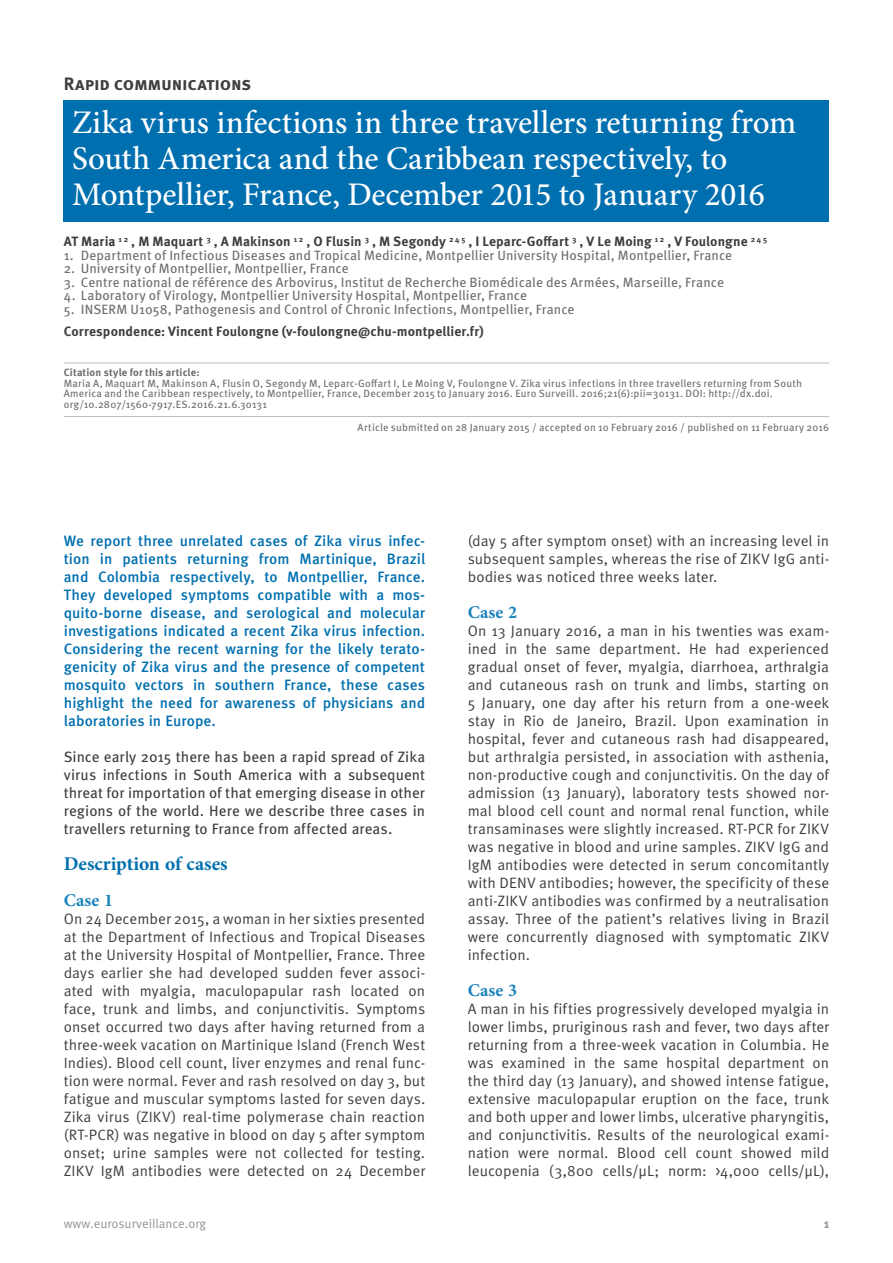
<style>
.page{position:relative;width:893px;height:1263px;background:#fff}
.page>*{position:absolute;margin:0;border:0;box-sizing:border-box;transform-origin:0 0}
.t1{font:500 33px/36px "Minion Pro";letter-spacing:-.005em;color:#fff}
.t2{font:700 19.5px "Minion Pro";color:#006faf}
.t3{font:700 18px "Meta Pro";letter-spacing:-.015em;color:#3e3e3f}
.t4{font:700 18px "Minion Pro";letter-spacing:.005em;color:#1a81bb}
.t5{font:15px/18px "Meta Pro";letter-spacing:.005em;color:#3e3e3f;text-align:justify}
.t6{font:500 15px/18px "Meta Pro";letter-spacing:.005em;color:#006faf;text-align:justify}
.t7{font:15px/18px "Meta Pro";color:#3e3e3f;text-align:justify}
.t8{font:13.5px "Meta Pro";letter-spacing:.01em;color:#6c6d70}
.t9{font:700 13.5px "Meta Pro";letter-spacing:.01em;color:#3e3e3f}
.t10{font:12.75px "Meta Pro";color:#939598}
.t11{font:700 12.75px "Meta Pro";color:#939598}
.t12{font:10.5px/10.5px "Meta Pro";letter-spacing:.015em;color:#6c6d70}
.t13{font:700 10.5px "Meta Pro";letter-spacing:.015em;color:#6c6d70}
</style>
<div class="page">
<hr style="left:64px;top:363px;width:765px;height:1px;background:#bcbdc0">
<hr style="left:64px;top:416px;width:765px;height:1px;background:#bcbdc0">
<div style="left:64px;top:100px;width:765px;height:122px;background:#006faf"></div>
<p class="t3" style="left:64px;top:72px;width:189px">Rapid communications</p>
<h1 class="t1" style="left:72px;top:104px;width:725px">Zika virus infections in three travellers returning from<br>South America and the Caribbean respectively, to<br>Montpellier, France, December 2015 to January 2016</h1>
<p class="t9" style="left:64px;top:233px;width:705px">AT Maria <sup>1</sup> <sup>2</sup> , M Maquart <sup>3</sup> , A Makinson <sup>1</sup> <sup>2</sup> , O Flusin <sup>3</sup> , M Segondy <sup>2</sup> <sup>4</sup> <sup>5</sup> , I Leparc-Goffart <sup>3</sup> , V Le Moing <sup>1</sup> <sup>2</sup> , V Foulongne <sup>2</sup> <sup>4</sup> <sup>5</sup></p>
<p class="t8" style="left:64px;top:247px;width:670px">1. Department of Infectious Diseases and Tropical Medicine, Montpellier University Hospital, Montpellier, France</p>
<p class="t8" style="left:64px;top:260px;width:286px">2. University of Montpellier, Montpellier, France</p>
<p class="t8" style="left:64px;top:274px;width:662px">3. Centre national de référence des Arbovirus, Institut de Recherche Biomédicale des Armées, Marseille, France</p>
<p class="t8" style="left:64px;top:287px;width:465px">4. Laboratory of Virology, Montpellier University Hospital, Montpellier, France</p>
<p class="t8" style="left:64px;top:301px;width:512px">5. INSERM U1058, Pathogenesis and Control of Chronic Infections, Montpellier, France</p>
<p class="t9" style="left:64px;top:323px;width:421px">Correspondence: Vincent Foulongne (v-foulongne@chu-montpellier.fr)</p>
<p class="t13" style="left:64px;top:366px;width:137px">Citation style for this article:</p>
<p class="t12" style="left:64px;top:378px;width:740px">Maria A, Maquart M, Makinson A, Flusin O, Segondy M, Leparc-Goffart I, Le Moing V, Foulongne V. Zika virus infections in three travellers returning from South<br>America and the Caribbean respectively, to Montpellier, France, December 2015 to January 2016. Euro Surveill. 2016;21(6):pii=30131. DOI: http://dx.doi. org/10.2807/1560-7917.ES.2016.21.6.30131</p>
<p class="t12" style="left:358px;top:422px;width:473px">Article submitted on 28 January 2015 / accepted on 10 February 2016 / published on 11 February 2016</p>
<p class="t6" style="left:64px;top:532px;width:363px">We report three unrelated cases of Zika virus infec&shy;tion in patients returning from Martinique, Brazil and Colombia respectively, to Montpellier, France.<br>They developed symptoms compatible with a mos&shy;quito-borne disease, and serological and molecular investigations indicated a recent Zika virus infection.<br>Considering the recent warning for the likely terato&shy;genicity of Zika virus and the presence of competent mosquito vectors in southern France, these cases highlight the need for awareness of physicians and laboratories in Europe.</p>
<p class="t7" style="left:64px;top:748px;width:363px">Since early 2015 there has been a rapid spread of Zika virus infections in South America with a subsequent threat for importation of that emerging disease in other regions of the world. Here we describe three cases in travellers returning to France from affected areas.</p>
<h2 class="t2" style="left:64px;top:850px;width:165px">Description of cases</h2>
<p class="t4" style="left:64px;top:887px;width:51px">Case 1</p>
<p class="t5" style="left:64px;top:910px;width:363px">On 24 December 2015, a woman in her sixties presented at the Department of Infectious and Tropical Diseases at the University Hospital of Montpellier, France. Three days earlier she had developed sudden fever associ&shy;ated with myalgia, maculopapular rash located on face, trunk and limbs, and conjunctivitis. Symptoms onset occurred two days after having returned from a three-week vacation on Martinique Island (French West Indies). Blood cell count, liver enzymes and renal func&shy;tion were normal. Fever and rash resolved on day 3, but fatigue and muscular symptoms lasted for seven days.<br>Zika virus (ZIKV) real-time polymerase chain reaction (RT-PCR) was negative in blood on day 5 after symptom onset; urine samples were not collected for testing.<br>ZIKV IgM antibodies were detected on 24 December</p>
<p class="t5" style="left:468px;top:532px;width:363px">(day 5 after symptom onset) with an increasing level in subsequent samples, whereas the rise of ZIKV IgG anti&shy;bodies was noticed three weeks later.</p>
<p class="t4" style="left:468px;top:599px;width:51px">Case 2</p>
<p class="t5" style="left:468px;top:622px;width:363px">On 13 January 2016, a man in his twenties was exam&shy;ined in the same department. He had experienced gradual onset of fever, myalgia, diarrhoea, arthralgia and cutaneous rash on trunk and limbs, starting on 5 January, one day after his return from a one-week stay in Rio de Janeiro, Brazil. Upon examination in hospital, fever and cutaneous rash had disappeared, but arthralgia persisted, in association with asthenia, non-productive cough and conjunctivitis. On the day of admission (13 January), laboratory tests showed nor&shy;mal blood cell count and normal renal function, while transaminases were slightly increased. RT-PCR for ZIKV was negative in blood and urine samples. ZIKV IgG and IgM antibodies were detected in serum concomitantly with DENV antibodies; however, the specificity of these anti-ZIKV antibodies was confirmed by a neutralisation assay. Three of the patient’s relatives living in Brazil were concurrently diagnosed with symptomatic ZIKV infection.</p>
<p class="t4" style="left:468px;top:977px;width:51px">Case 3</p>
<p class="t5" style="left:468px;top:1000px;width:363px">A man in his fifties progressively developed myalgia in lower limbs, pruriginous rash and fever, two days after returning from a three-week vacation in Columbia. He was examined in the same hospital department on the third day (13 January), and showed intense fatigue, extensive maculopapular eruption on the face, trunk and both upper and lower limbs, ulcerative pharyngitis, and conjunctivitis. Results of the neurological exami&shy;nation were normal. Blood cell count showed mild leucopenia (3,800 cells/µL; norm: &gt;4,000 cells/µL),</p>
<p class="t10" style="left:64px;top:1215px;width:144px">www.eurosurveillance.org</p>
<p class="t11" style="left:824px;top:1215px;width:7px">1</p>
</div>
